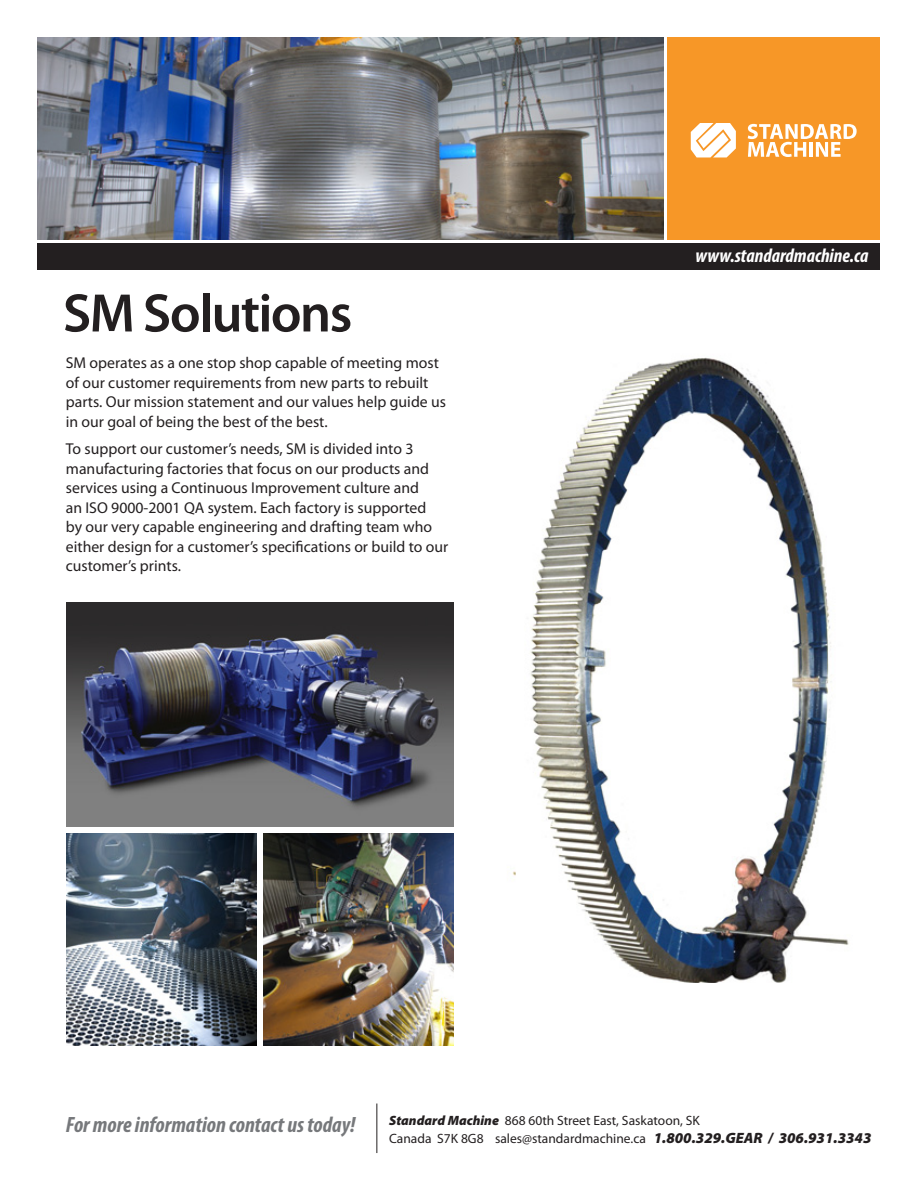
<style>
.page{position:relative;width:918px;height:1188px;background:#fff}
.page>*{position:absolute;margin:0;border:0;box-sizing:border-box;transform-origin:0 0}
.t1{font:600 54.6px "Myriad Pro";letter-spacing:-.03em;color:#231f20}
.t2{font:italic 700 condensed 22.2px "Myriad Pro";color:#76787b}
.t3{font:italic 700 condensed 19.5px "Myriad Pro";color:#fff}
.t4{font:15.75px/19.5px "Myriad Pro";color:#231f20}
.t5{font:13.5px/18px "Myriad Pro";color:#231f20}
.s1{font-weight:900;font-style:italic}
.s2{font-weight:900;font-style:italic;font-size:15px}
</style>
<div class="page">
<div style="left:668px;top:38px;width:212px;height:202px;background:#f79727"></div>
<img style="left:512px;top:357px;width:337px;height:626px">
<hr style="left:376px;top:1104px;width:1px;height:49px;background:#231f20">
<img style="left:38px;top:38px;width:626px;height:202px">
<div style="left:38px;top:244px;width:842px;height:26px;background:#231f20"></div>
<img style="left:66px;top:603px;width:388px;height:224px">
<img style="left:66px;top:833px;width:191px;height:213px">
<img style="left:263px;top:833px;width:191px;height:213px">
<svg style="left:691px;top:123px;width:45px;height:34px"></svg>
<svg style="left:748px;top:124px;width:109px;height:33px"></svg>
<h1 class="t1" style="left:63px;top:278px;width:291px">SM Solutions</h1>
<p class="t4" style="left:66px;top:353px;width:382px">SM operates as a one stop shop capable of meeting most of our customer requirements from new parts to rebuilt parts. Our mission statement and our values help guide us in our goal of being the best of the best.</p>
<p class="t4" style="left:66px;top:439px;width:384px">To support our customer’s needs, SM is divided into 3 manufacturing factories that focus on our products and services using a Continuous Improvement culture and<br>an ISO 9000-2001 QA system. Each factory is supported<br>by our very capable engineering and drafting team who either design for a customer’s specifications or build to our customer’s prints.</p>
<p class="t3" style="left:696px;top:243px;width:174px">www.standardmachine.ca</p>
<h2 class="t2" style="left:66px;top:1110px;width:291px">For more information contact us today!</h2>
<p class="t5" style="left:389px;top:1111px;width:484px"><span class="s1">Standard Machine</span> 868 60th Street East, Saskatoon, SK<br>Canada S7K 8G8 sales@standardmachine.ca <span class="s2">1.800.329.GEAR / 306.931.3343</span></p>
</div>
